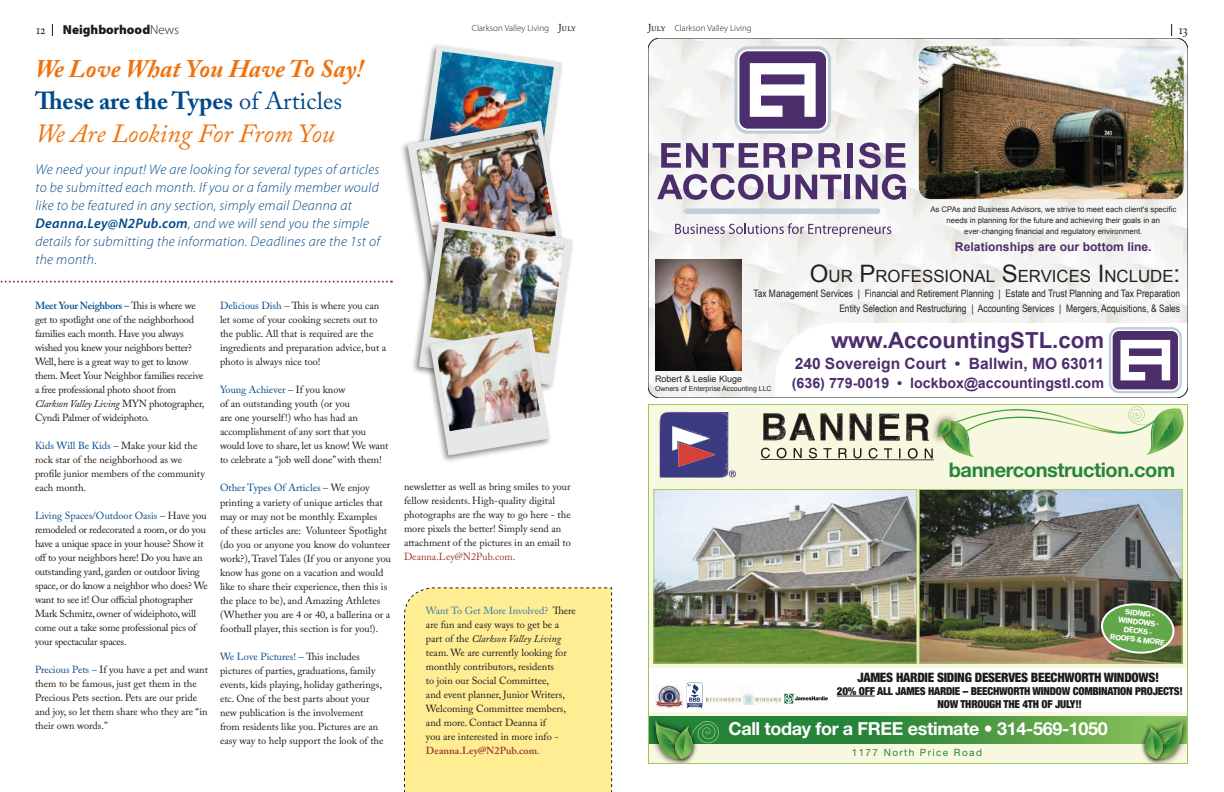
<style>
.page{position:relative;width:1224px;height:792px;background:#fff}
.page>*{position:absolute;margin:0;border:0;box-sizing:border-box;transform-origin:0 0}
.t1{font:italic 26.1px "Adobe Caslon Pro";color:#ef720d}
.t2{font:italic 700 25.3px "Adobe Caslon Pro";color:#ef720d}
.t3{font:700 24.5px "Adobe Caslon Pro";color:#00498a}
.t4{font:700 22.2px "Arial";color:#4d2e6d}
.t5{font:700 20px "Helvetica Neue LT Std";letter-spacing:-.02em;color:#288539}
.t6{font:700 18px "Helvetica Neue LT Std";letter-spacing:-.02em;color:#fff}
.t7{font:16.8px "Arial";color:#242021}
.t8{font:700 15.6px "Arial";color:#4d2e6d}
.t9{font:700 14.3px "Arial";color:#4d2e6d}
.t10{font:italic 300 14px/18px "Myriad Pro";letter-spacing:.02em;color:#00498a}
.t11{font:900 condensed 13px "Helvetica Neue LT Std";letter-spacing:-.02em;color:#1c1b1a}
.t12{font:900 13px "Myriad Pro";color:#1c1b1a}
.t13{font:13px "Adobe Caslon Pro";color:#1c1b1a}
.t14{font:700 12.2px "Arial";color:#4d2e6d}
.t15{font:900 condensed 11px/12.6px "Helvetica Neue LT Std";letter-spacing:-.02em;color:#1c1b1a;text-align:center}
.t16{font:10.3px/14.1px "Arial Narrow";color:#242021;text-align:right}
.t17{font:10.2px/14px "Adobe Caslon Pro";color:#1c1b1a}
.t18{font:10.2px/14px "Adobe Caslon Pro";letter-spacing:-.02em;color:#1c1b1a}
.t19{font:10.2px "Adobe Caslon Pro";color:#9e342e}
.t20{font:10px "Helvetica Neue LT Std";letter-spacing:.14em;color:#288539}
.t21{font:300 9px "Myriad Pro";color:#1c1b1a}
.t22{font:9px "Arial";color:#242021}
.t23{font:7.8px/11px "Arial";color:#242021;text-align:center}
.t24{font:700 7.5px/8.8px "Volvo Sans";color:#fff;text-align:center}
.t25{font:7px "Arial";color:#242021}
.s1{font-weight:300}
.s2{font-family:"Adobe Caslon Pro";font-weight:400;font-size:10px}
.s3{font-weight:400}
.s4{font-weight:600}
.s5{font-weight:600;color:#00498a}
.s6{font-style:italic}
.s7{color:#00498a}
.s8{font-size:24px}
.s9{color:#3279aa}
.s10{font-weight:600;color:#9e342e}
.s11{font-weight:600;color:#3279aa}
</style>
<div class="page">
<svg style="left:1171px;top:24px;width:1px;height:12px"></svg>
<svg style="left:52px;top:24px;width:1px;height:12px"></svg>
<div style="left:404px;top:587px;width:208px;height:205px;background:#ffed94"></div>
<img style="left:421px;top:45px;width:141px;height:73px">
<img style="left:429px;top:51px;width:125px;height:67px">
<div style="left:400px;top:118px;width:169px;height:180px;background:#1c1b1a;opacity:.5"></div>
<img style="left:407px;top:121px;width:160px;height:169px">
<img style="left:418px;top:129px;width:138px;height:89px">
<div style="left:411px;top:218px;width:164px;height:175px;background:#1c1b1a;opacity:.5"></div>
<img style="left:419px;top:221px;width:154px;height:164px">
<img style="left:430px;top:228px;width:134px;height:126px">
<div style="left:422px;top:325px;width:130px;height:138px;background:#1c1b1a;opacity:.5"></div>
<img style="left:430px;top:328px;width:120px;height:127px">
<img style="left:436px;top:333px;width:104px;height:98px">
<svg style="left:0;top:281px;width:392px;height:2px"></svg>
<img style="left:648px;top:404px;width:540px;height:360px">
<img style="left:648px;top:38px;width:540px;height:360px">
<svg style="left:675px;top:223px;width:216px;height:14px"></svg>
<div style="left:684px;top:208px;width:196px;height:6px;background:#becdd6;border-radius:3px"></div>
<svg style="left:661px;top:143px;width:97px;height:25px"></svg>
<svg style="left:764px;top:143px;width:22px;height:25px"></svg>
<svg style="left:792px;top:143px;width:49px;height:25px"></svg>
<div style="left:847px;top:143px;width:6px;height:25px;background:#4d2e6d"></div>
<svg style="left:859px;top:143px;width:46px;height:25px"></svg>
<svg style="left:657px;top:174px;width:184px;height:26px"></svg>
<div style="left:845px;top:175px;width:5px;height:24px;background:#4d2e6d"></div>
<svg style="left:856px;top:174px;width:50px;height:26px"></svg>
<svg style="left:734px;top:46px;width:97px;height:88px"></svg>
<svg style="left:775px;top:324px;width:413px;height:74px"></svg>
<img style="left:655px;top:259px;width:86px;height:111px">
<img style="left:919px;top:46px;width:265px;height:153px">
<p class="t13" style="left:36px;top:21px;width:11px">12</p>
<p class="t12" style="left:63px;top:21px;width:118px">Neighborhood<span class="s1">News</span></p>
<p class="t21" style="left:472px;top:23px;width:106px">Clarkson Valley Living <span class="s2">July</span></p>
<p class="t21" style="left:648px;top:23px;width:105px"><span class="s2">July</span> Clarkson Valley Living</p>
<p class="t13" style="left:1179px;top:21px;width:11px">13</p>
<h2 class="t2" style="left:35px;top:54px;width:330px">We Love What You Have To Say!</h2>
<h3 class="t3" style="left:35px;top:86px;width:309px">These are the Types <span class="s3">of Articles</span></h3>
<h1 class="t1" style="left:35px;top:118px;width:300px">We Are Looking For From You</h1>
<p class="t10" style="left:35px;top:160px;width:346px">We need your input! We are looking for several types of articles to be submitted each month. If you or a family member would like to be featured in any section, simply email Deanna at <span class="s4">Deanna.Ley@N2Pub.com</span>, and we will send you the simple details for submitting the information. Deadlines are the 1st of the month.</p>
<p class="t18" style="left:35px;top:299px;width:171px"><span class="s5">Meet Your Neighbors –</span> This is where we get to spotlight one of the neighborhood families each month. Have you always wished you knew your neighbors better?<br>Well, here is a great way to get to know them. Meet Your Neighbor families receive a free professional photo shoot from <span class="s6">Clarkson Valley Living</span> MYN photographer, Cyndi Palmer of wideiphoto.</p>
<p class="t17" style="left:35px;top:439px;width:172px"><span class="s7">Kids Will Be Kids –</span> Make your kid the rock star of the neighborhood as we profile junior members of the community each month.</p>
<p class="t18" style="left:35px;top:509px;width:174px"><span class="s7">Living Spaces/Outdoor Oasis –</span> Have you remodeled or redecorated a room, or do you have a unique space in your house? Show it off to your neighbors here! Do you have an outstanding yard, garden or outdoor living space, or do know a neighbor who does? We want to see it! Our official photographer Mark Schmitz, owner of wideiphoto, will come out a take some professional pics of your spectacular spaces.</p>
<p class="t17" style="left:35px;top:663px;width:175px"><span class="s7">Precious Pets –</span> If you have a pet and want them to be famous, just get them in the Precious Pets section. Pets are our pride and joy, so let them share who they are “in their own words.”</p>
<p class="t23" style="left:930px;top:204px;width:247px">As CPAs and Business Advisors, we strive to meet each client's specific needs in planning for the future and achieving their goals in an ever-changing financial and regulatory environment.</p>
<p class="t14" style="left:955px;top:239px;width:198px">Relationships are our bottom line.</p>
<h3 class="t7" style="left:810px;top:266px;width:372px"><span class="s8">O</span>UR <span class="s8">P</span>ROFESSIONAL <span class="s8">S</span>ERVICES <span class="s8">I</span>NCLUDE<span class="s8">:</span></h3>
<p class="t16" style="left:753px;top:286px;width:428px">Tax Management Services | Financial and Retirement Planning | Estate and Trust Planning and Tax Preparation<br>Entity Selection and Restructuring | Accounting Services | Mergers, Acquisitions, &amp; Sales</p>
<p class="t17" style="left:220px;top:299px;width:168px"><span class="s7">Delicious Dish –</span> This is where you can let some of your cooking secrets out to the public. All that is required are the ingredients and preparation advice, but a photo is always nice too!</p>
<p class="t17" style="left:220px;top:383px;width:170px"><span class="s7">Young Achiever –</span> If you know<br>of an outstanding youth (or you<br>are one yourself!) who has had an accomplishment of any sort that you would love to share, let us know! We want to celebrate a “job well done” with them!</p>
<p class="t17" style="left:220px;top:481px;width:173px"><span class="s7">Other Types Of Articles –</span> We enjoy printing a variety of unique articles that may or may not be monthly. Examples<br>of these articles are: Volunteer Spotlight (do you or anyone you know do volunteer work?), Travel Tales (If you or anyone you know has gone on a vacation and would like to share their experience, then this is the place to be), and Amazing Athletes (Whether you are 4 or 40, a ballerina or a football player, this section is for you!).</p>
<p class="t17" style="left:220px;top:649px;width:165px"><span class="s7">We Love Pictures! –</span> This includes pictures of parties, graduations, family events, kids playing, holiday gatherings, etc. One of the best parts about your new publication is the involvement from residents like you. Pictures are an easy way to help support the look of the</p>
<h3 class="t4" style="left:831px;top:325px;width:275px">www.AccountingSTL.com</h3>
<h3 class="t8" style="left:795px;top:353px;width:311px">240 Sovereign Court • Ballwin, MO 63011</h3>
<p class="t22" style="left:655px;top:373px;width:89px">Robert &amp; Leslie Kluge</p>
<p class="t25" style="left:655px;top:384px;width:118px">Owners of Enterprise Accounting LLC</p>
<h3 class="t9" style="left:792px;top:373px;width:314px">(636) 779-0019 • lockbox@accountingstl.com</h3>
<h3 class="t5" style="left:949px;top:458px;width:228px">bannerconstruction.com</h3>
<p class="t17" style="left:404px;top:480px;width:168px">newsletter as well as bring smiles to your fellow residents. High-quality digital photographs are the way to go here - the more pixels the better! Simply send an attachment of the pictures in an email to</p>
<p class="t19" style="left:404px;top:551px;width:113px">Deanna.Ley@N2Pub.com.</p>
<p class="t17" style="left:426px;top:604px;width:152px"><span class="s9">Want To Get More Involved?</span> There are fun and easy ways to get be a part of the <span class="s6">Clarkson Valley Living </span>team. We are currently looking for monthly contributors, residents<br>to join our Social Committee,<br>and event planner, Junior Writers,<br>Welcoming Committee members, and more. Contact Deanna if<br>you are interested in more info -<br><span class="s10">Deanna.Ley@N2Pub.com</span><span class="s11">.</span></p>
<p class="t24" style="left:1113px;top:606px;width:57px;rotate:6deg">SIDING -<br>WINDOWS -<br>DECKS -<br>ROOFS &amp; MORE</p>
<p class="t11" style="left:857px;top:670px;width:303px">JAMES HARDIE SIDING DESERVES BEECHWORTH WINDOWS!</p>
<p class="t15" style="left:837px;top:685px;width:347px">20% OFF ALL JAMES HARDIE – BEECHWORTH WINDOW COMBINATION PROJECTS!<br>NOW THROUGH THE 4TH OF JULY!!</p>
<h3 class="t6" style="left:728px;top:718px;width:381px">Call today for a FREE estimate • 314-569-1050</h3>
<p class="t20" style="left:852px;top:747px;width:132px">1177 North Price Road</p>
</div>
